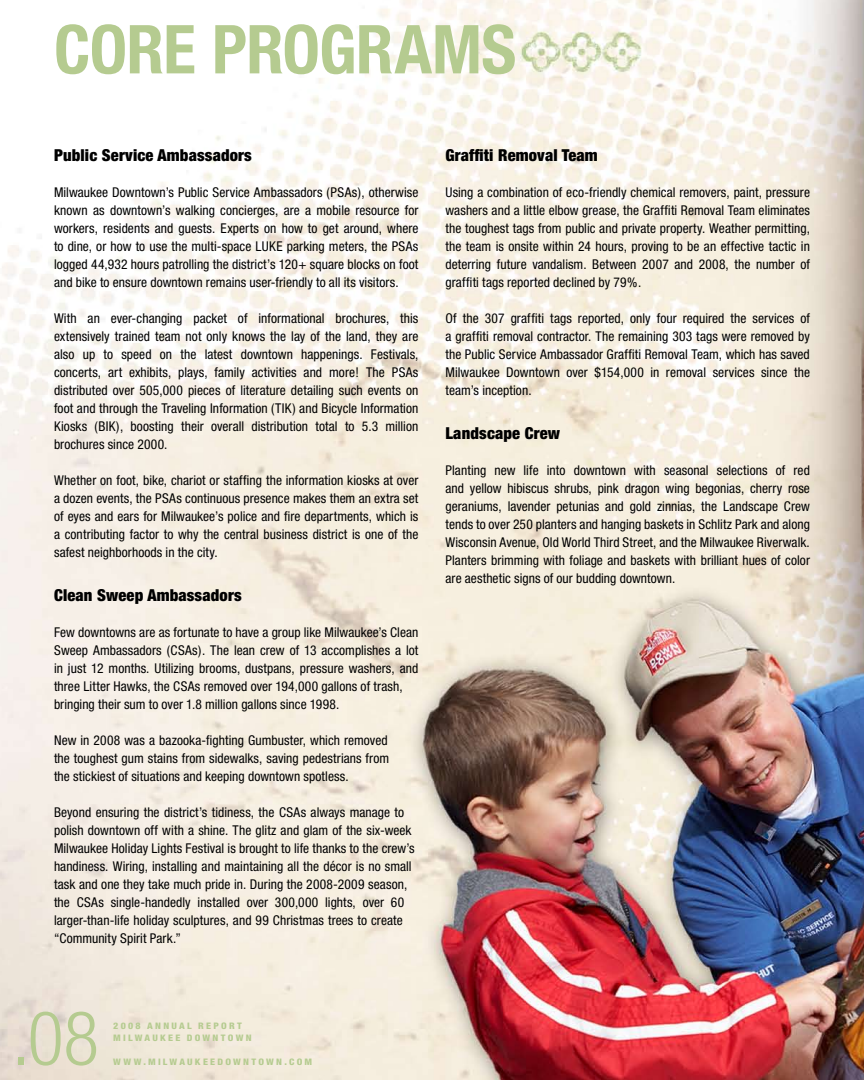
<style>
.page{position:relative;width:864px;height:1080px;background:#fff}
.page>*{position:absolute;margin:0;border:0;box-sizing:border-box;transform-origin:0 0}
.t1{font:300 condensed 75px "Helvetica Neue";color:#b5cb90}
.t2{font:700 condensed 67.5px "Helvetica Neue";letter-spacing:-.01em;color:#b5cb90}
.t3{font:900 condensed 16.5px "Helvetica Neue";letter-spacing:.01em;color:#000}
.t4{font:condensed 13.5px/18px "Helvetica Neue";letter-spacing:.005em;color:#000;text-align:justify}
.t5{font:800 condensed 9px/12px "Helvetica Neue";letter-spacing:.225em;color:#b5cb90;scale:1.1 1}
</style>
<div class="page">
<img style="left:0;top:0;width:864px;height:1080px">
<h2 class="t2" style="left:54px;top:9px;width:71px">CORE</h2>
<h2 class="t2" style="left:212px;top:9px;width:261px">PROGRAMS</h2>
<p class="t3" style="left:54px;top:145px;width:199px">Public Service Ambassadors</p>
<p class="t4" style="left:54px;top:183px;width:366px">Milwaukee Downtown’s Public Service Ambassadors (PSAs), otherwise known as downtown’s walking concierges, are a mobile resource for workers, residents and guests. Experts on how to get around, where to dine, or how to use the multi-space LUKE parking meters, the PSAs logged 44,932 hours patrolling the district’s 120+ square blocks on foot and bike to ensure downtown remains user-friendly to all its visitors.</p>
<p class="t4" style="left:54px;top:309px;width:366px">With an ever-changing packet of informational brochures, this extensively trained team not only knows the lay of the land, they are also up to speed on the latest downtown happenings. Festivals, concerts, art exhibits, plays, family activities and more! The PSAs distributed over 505,000 pieces of literature detailing such events on foot and through the Traveling Information (TIK) and Bicycle Information Kiosks (BIK), boosting their overall distribution total to 5.3 million brochures since 2000.</p>
<p class="t4" style="left:54px;top:471px;width:366px">Whether on foot, bike, chariot or staffing the information kiosks at over a dozen events, the PSAs continuous presence makes them an extra set of eyes and ears for Milwaukee’s police and fire departments, which is a contributing factor to why the central business district is one of the safest neighborhoods in the city.</p>
<p class="t3" style="left:54px;top:585px;width:189px">Clean Sweep Ambassadors</p>
<p class="t4" style="left:54px;top:623px;width:366px;text-align:left">Few downtowns are as fortunate to have a group like Milwaukee’s Clean Sweep Ambassadors (CSAs). The lean crew of 13 accomplishes a lot in just 12 months. Utilizing brooms, dustpans, pressure washers, and three Litter Hawks, the CSAs removed over 194,000 gallons of trash, bringing their sum to over 1.8 million gallons since 1998.</p>
<p class="t4" style="left:54px;top:731px;width:337px">New in 2008 was a bazooka-fighting Gumbuster, which removed the toughest gum stains from sidewalks, saving pedestrians from the stickiest of situations and keeping downtown spotless.</p>
<p class="t4" style="left:54px;top:803px;width:362px;text-align:left">Beyond ensuring the district’s tidiness, the CSAs always manage to polish downtown off with a shine. The glitz and glam of the six-week Milwaukee Holiday Lights Festival is brought to life thanks to the crew’s handiness. Wiring, installing and maintaining all the décor is no small task and one they take much pride in. During the 2008-2009 season, the CSAs single-handedly installed over 300,000 lights, over 60 larger-than-life holiday sculptures, and 99 Christmas trees to create “Community Spirit Park.”</p>
<h1 class="t1" style="left:12px;top:995px;width:89px">.08</h1>
<p class="t5" style="left:113px;top:1020px;width:127px">2008 ANNUAL REPOR T<br>MILWAUKEE DOWNTOWN</p>
<p class="t5" style="left:113px;top:1056px;width:181px">WWW.MILWAUKEEDOWNTOWN.COM</p>
<p class="t3" style="left:446px;top:145px;width:154px">Graffiti Removal Team</p>
<p class="t4" style="left:446px;top:183px;width:366px">Using a combination of eco-friendly chemical removers, paint, pressure washers and a little elbow grease, the Graffiti Removal Team eliminates the toughest tags from public and private property. Weather permitting, the team is onsite within 24 hours, proving to be an effective tactic in deterring future vandalism. Between 2007 and 2008, the number of graffiti tags reported declined by 79%.</p>
<p class="t4" style="left:446px;top:309px;width:366px">Of the 307 graffiti tags reported, only four required the services of a graffiti removal contractor. The remaining 303 tags were removed by the Public Service Ambassador Graffiti Removal Team, which has saved Milwaukee Downtown over $154,000 in removal services since the team’s inception.</p>
<p class="t3" style="left:446px;top:423px;width:116px">Landscape Crew</p>
<p class="t4" style="left:446px;top:461px;width:366px">Planting new life into downtown with seasonal selections of red and yellow hibiscus shrubs, pink dragon wing begonias, cherry rose geraniums, lavender petunias and gold zinnias, the Landscape Crew tends to over 250 planters and hanging baskets in Schlitz Park and along Wisconsin Avenue, Old World Third Street, and the Milwaukee Riverwalk.<br>Planters brimming with foliage and baskets with brilliant hues of color are aesthetic signs of our budding downtown.</p>
</div>
